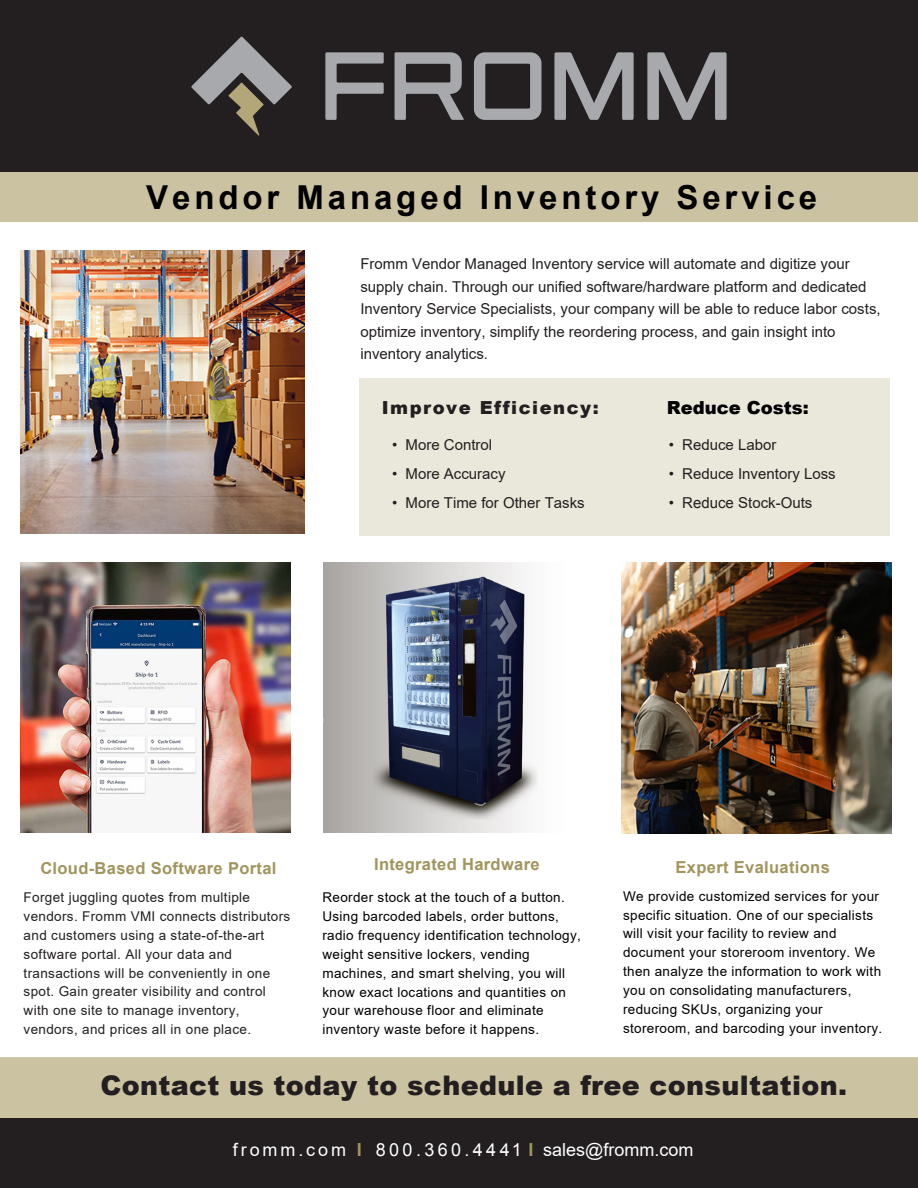
<style>
.page{position:relative;width:918px;height:1188px;background:#fff}
.page>*{position:absolute;margin:0;border:0;box-sizing:border-box;transform-origin:0 0}
.t1{font:700 33px "Arial";letter-spacing:.12em;color:#000}
.t2{font:900 27px "Arial";letter-spacing:.015em;color:#231f20}
.t3{font:18px "Arial";letter-spacing:.16em;color:#fff}
.t4{font:900 18px "Arial";letter-spacing:.085em;color:#231f20}
.t5{font:900 18px "Arial";color:#000}
.t6{font:700 16.5px "Arial";letter-spacing:.02em;color:#a1945d}
.t7{font:15px/22.5px "Arial";color:#231f20}
.t8{font:13.5px/18.9px "Arial";letter-spacing:.025em;color:#000}
.t9{font:13.5px/18.9px "Arial";letter-spacing:.025em;color:#221f20}
.s1{font-weight:700;color:#a1945d}
</style>
<div class="page">
<div style="left:0;top:0;width:918px;height:172px;background:#231f20"></div>
<div style="left:0;top:172px;width:918px;height:50px;background:#cbc2a1"></div>
<svg style="left:325px;top:52px;width:59px;height:68px"></svg>
<svg style="left:474px;top:52px;width:67px;height:68px"></svg>
<svg style="left:395px;top:52px;width:69px;height:68px"></svg>
<svg style="left:554px;top:52px;width:80px;height:68px"></svg>
<svg style="left:647px;top:52px;width:80px;height:68px"></svg>
<svg style="left:191px;top:37px;width:101px;height:99px"></svg>
<div style="left:0;top:1062px;width:918px;height:52px;background:#cbc2a1"></div>
<div style="left:0;top:1119px;width:918px;height:69px;background:#231f20"></div>
<div style="left:359px;top:378px;width:531px;height:158px;background:#eae7db"></div>
<img style="left:20px;top:562px;width:271px;height:270px">
<img style="left:621px;top:563px;width:270px;height:270px">
<img style="left:324px;top:562px;width:214px;height:270px">
<img style="left:20px;top:250px;width:284px;height:284px">
<h1 class="t1" style="left:146px;top:174px;width:673px">Vendor Managed Inventory Service</h1>
<p class="t7" style="left:360px;top:253px;width:522px">Fromm Vendor Managed Inventory service will automate and digitize your supply chain. Through our unified software/hardware platform and dedicated Inventory Service Specialists, your company will be able to reduce labor costs, optimize inventory, simplify the reordering process, and gain insight into inventory analytics.</p>
<h3 class="t4" style="left:382px;top:394px;width:219px">Improve Efficiency:</h3>
<p class="t7" style="left:392px;top:434px;width:102px">• More Control</p>
<p class="t7" style="left:392px;top:463px;width:115px">• More Accuracy</p>
<p class="t7" style="left:392px;top:491px;width:194px">• More Time for Other Tasks</p>
<h3 class="t5" style="left:667px;top:395px;width:144px">Reduce Costs:</h3>
<p class="t7" style="left:669px;top:434px;width:109px">• Reduce Labor</p>
<p class="t7" style="left:669px;top:463px;width:168px">• Reduce Inventory Loss</p>
<p class="t7" style="left:669px;top:491px;width:145px">• Reduce Stock-Outs</p>
<p class="t6" style="left:40px;top:857px;width:238px">Cloud-Based Software Portal</p>
<p class="t9" style="left:24px;top:888px;width:268px">Forget juggling quotes from multiple vendors. Fromm VMI connects distributors and customers using a state-of-the-art software portal. All your data and transactions will be conveniently in one spot. Gain greater visibility and control with one site to manage inventory, vendors, and prices all in one place.</p>
<p class="t6" style="left:374px;top:853px;width:167px">Integrated Hardware</p>
<p class="t8" style="left:322px;top:888px;width:260px">Reorder stock at the touch of a button.<br>Using barcoded labels, order buttons, radio frequency identification technology, weight sensitive lockers, vending machines, and smart shelving, you will know exact locations and quantities on your warehouse floor and eliminate inventory waste before it happens.</p>
<p class="t6" style="left:676px;top:856px;width:156px">Expert Evaluations</p>
<p class="t8" style="left:623px;top:886px;width:261px">We provide customized services for your specific situation. One of our specialists will visit your facility to review and document your storeroom inventory. We then analyze the information to work with you on consolidating manufacturers, reducing SKUs, organizing your storeroom, and barcoding your inventory.</p>
<h2 class="t2" style="left:100px;top:1066px;width:748px">Contact us today to schedule a free consultation.</h2>
<h3 class="t3" style="left:233px;top:1138px;width:462px">fromm.com <span class="s1">I</span> 800.360.4441 <span class="s1">I</span> sales@fromm.com</h3>
</div>
